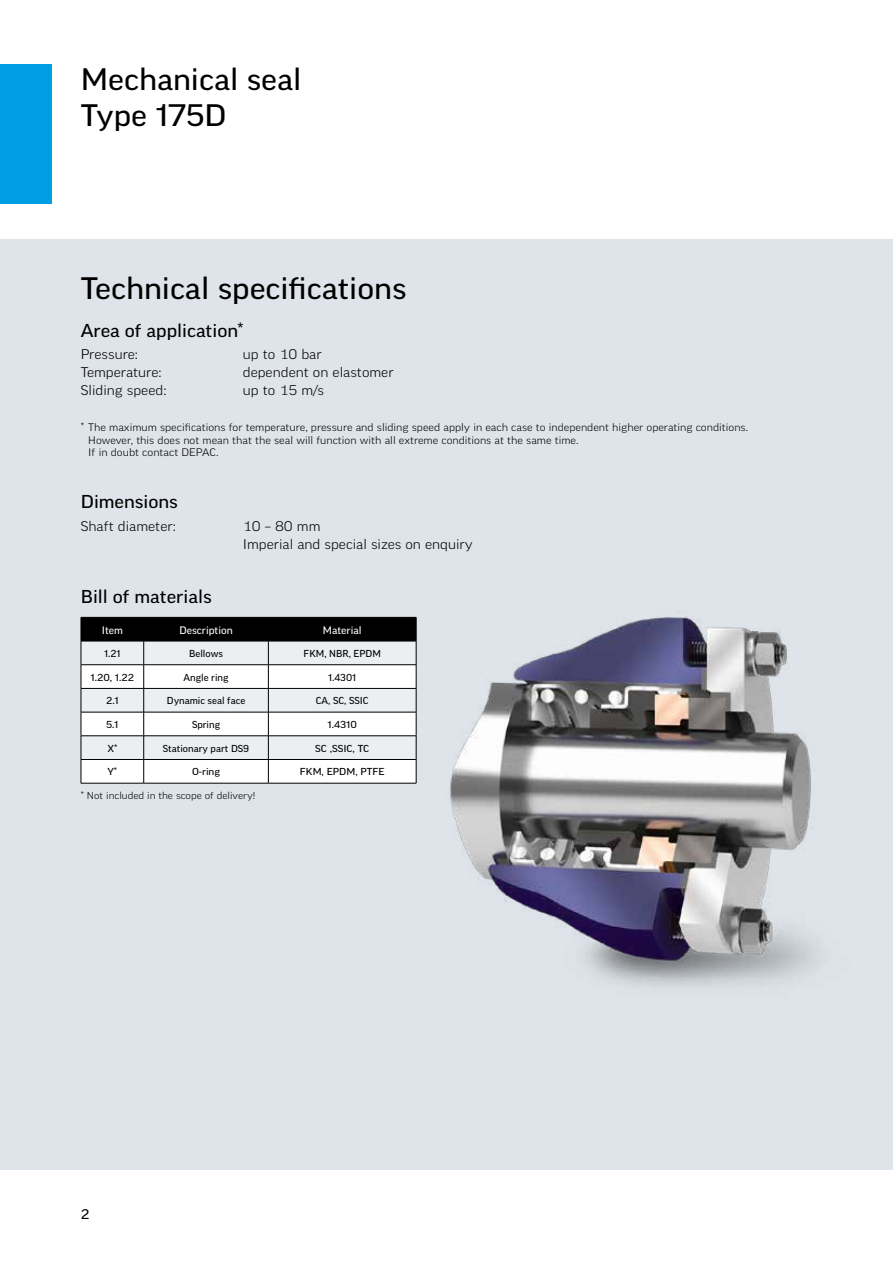
<style>
.page{position:relative;width:893px;height:1263px;background:#fff}
.page>*{position:absolute;margin:0;border:0;box-sizing:border-box;transform-origin:0 0}
.t1{font:expanded 30px/36px "Good Pro";color:#000}
.t2{font:expanded 18px "Good Pro";color:#000}
.t3{font:300 expanded 13.5px/18px "Good Pro";color:#000}
.t4{font:expanded 13.5px "Good Pro";color:#000}
.t5{font:300 expanded 10.5px/12.6px "Good Pro";color:#000}
.t6{font:expanded 10.5px "Good Pro";color:#fff;scale:.96 1}
.t7{font:expanded 9.75px "Good Pro";color:#000;scale:.96 1}
.t8{font:expanded 9.75px "Good Pro";color:#000}
.t9{font:300 expanded 9.75px "Good Pro";color:#000}
</style>
<div class="page">
<div style="left:0;top:65px;width:52px;height:139px;background:#009fe3"></div>
<div style="left:0;top:239px;width:893px;height:931px;background:#dee4e9"></div>
<hr style="left:81px;top:783px;width:63px;height:1px;background:#000">
<hr style="left:144px;top:783px;width:124px;height:1px;background:#000">
<hr style="left:268px;top:783px;width:148px;height:1px;background:#000">
<svg style="left:81px;top:617px;width:269px;height:166px"></svg>
<img style="left:350px;top:616px;width:467px;height:370px">
<h1 class="t1" style="left:81px;top:61px;width:222px">Mechanical seal<br>Type 175D</h1>
<h1 class="t1" style="left:81px;top:270px;width:327px">Technical specifications</h1>
<h2 class="t2" style="left:81px;top:320px;width:164px">Area of application*</h2>
<p class="t3" style="left:81px;top:345px;width:59px">Pressure:</p>
<p class="t3" style="left:243px;top:345px;width:80px">up to 10 bar</p>
<p class="t3" style="left:81px;top:363px;width:82px">Temperature:</p>
<p class="t3" style="left:243px;top:363px;width:152px">dependent on elastomer</p>
<p class="t3" style="left:81px;top:381px;width:87px">Sliding speed:</p>
<p class="t3" style="left:243px;top:381px;width:83px">up to 15 m/s</p>
<p class="t5" style="left:88px;top:421px;width:661px;text-indent:-7px">* The maximum specifications for temperature, pressure and sliding speed apply in each case to independent higher operating conditions.<br>However, this does not mean that the seal will function with all extreme conditions at the same time.<br>If in doubt contact DEPAC.</p>
<h2 class="t2" style="left:81px;top:491px;width:99px">Dimensions</h2>
<p class="t3" style="left:81px;top:517px;width:97px">Shaft diameter:</p>
<p class="t3" style="left:243px;top:517px;width:231px">10 – 80 mm<br>Imperial and special sizes on enquiry</p>
<h2 class="t2" style="left:81px;top:586px;width:133px">Bill of materials</h2>
<p class="t6" style="left:102px;top:624px;width:24px">Item</p>
<p class="t6" style="left:179px;top:624px;width:57px">Description</p>
<p class="t6" style="left:323px;top:624px;width:42px">Material</p>
<p class="t7" style="left:104px;top:648px;width:18px">1.21</p>
<p class="t7" style="left:189px;top:648px;width:37px">Bellows</p>
<p class="t7" style="left:304px;top:648px;width:82px">FKM, NBR, EPDM</p>
<p class="t8" style="left:91px;top:671px;width:45px">1.20, 1.22</p>
<p class="t7" style="left:184px;top:671px;width:48px">Angle ring</p>
<p class="t7" style="left:328px;top:671px;width:31px">1.4301</p>
<p class="t8" style="left:106px;top:695px;width:14px">2.1</p>
<p class="t7" style="left:167px;top:695px;width:83px">Dynamic seal face</p>
<p class="t7" style="left:316px;top:695px;width:57px">CA, SC, SSIC</p>
<p class="t8" style="left:106px;top:719px;width:14px">5.1</p>
<p class="t7" style="left:192px;top:719px;width:31px">Spring</p>
<p class="t8" style="left:328px;top:719px;width:31px">1.4310</p>
<p class="t8" style="left:107px;top:742px;width:12px">X*</p>
<p class="t7" style="left:163px;top:742px;width:91px">Stationary part DS9</p>
<p class="t8" style="left:315px;top:742px;width:55px">SC ,SSIC, TC</p>
<p class="t8" style="left:107px;top:766px;width:11px">Y*</p>
<p class="t8" style="left:192px;top:766px;width:29px">O-ring</p>
<p class="t8" style="left:300px;top:766px;width:86px">FKM, EPDM, PTFE</p>
<p class="t9" style="left:81px;top:790px;width:176px">* Not included in the scope of delivery!</p>
<p class="t4" style="left:81px;top:1206px;width:10px">2</p>
</div>
